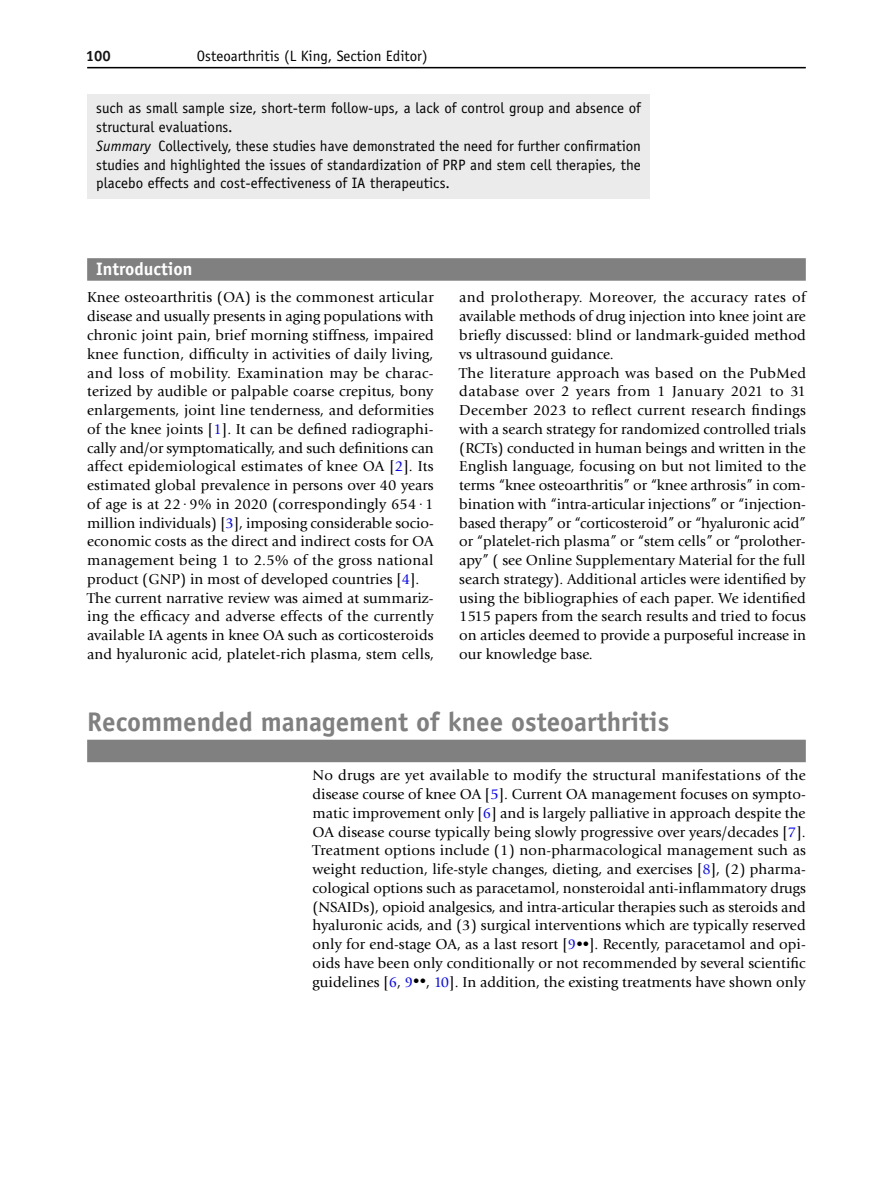
<style>
.page{position:relative;width:893px;height:1187px;background:#fff}
.page>*{position:absolute;margin:0;border:0;box-sizing:border-box;transform-origin:0 0}
.t1{font:700 27px "Officina Sans";color:#808080}
.t2{font:700 18px "Officina Sans";color:#fff}
.t3{font:15px/18.8px "Giovanni";letter-spacing:.005em;color:#000}
.t4{font:15px/18.8px "Officina Sans";letter-spacing:.005em;color:#000}
.t5{font:15px "Officina Sans Book 2";color:#000}
.t6{font:15px "Officina Sans Bold 2";color:#131413}
.s1{font-style:italic}
.s2{color:#00f}
.s3{font-size:12.75px}
</style>
<div class="page">
<hr style="left:87px;top:67px;width:719px;height:1px;background:#000">
<div style="left:87px;top:94px;width:563px;height:49px;background:#ebebeb"></div>
<div style="left:87px;top:132px;width:563px;height:67px;background:#ebebeb"></div>
<div style="left:87px;top:258px;width:719px;height:23px;background:#808080"></div>
<div style="left:87px;top:739px;width:719px;height:23px;background:#808080"></div>
<p class="t6" style="left:86px;top:46px;width:27px">100</p>
<p class="t5" style="left:197px;top:47px;width:232px">Osteoarthritis (L King, Section Editor)</p>
<p class="t4" style="left:96px;top:99px;width:546px">such as small sample size, short-term follow-ups, a lack of control group and absence of structural evaluations.<br><span class="s1">Summary</span> Collectively, these studies have demonstrated the need for further confirmation studies and highlighted the issues of standardization of PRP and stem cell therapies, the placebo effects and cost-effectiveness of IA therapeutics.</p>
<p class="t2" style="left:96px;top:257px;width:98px">Introduction</p>
<p class="t3" style="left:87px;top:288px;width:348px">Knee osteoarthritis (OA) is the commonest articular disease and usually presents in aging populations with chronic joint pain, brief morning stiffness, impaired knee function, difficulty in activities of daily living, and loss of mobility. Examination may be charac&shy;terized by audible or palpable coarse crepitus, bony enlargements, joint line tenderness, and deformities of the knee joints [<span class="s2">1</span>]. It can be defined radiographi&shy;cally and/or symptomatically, and such definitions can affect epidemiological estimates of knee OA [<span class="s2">2</span>]. Its estimated global prevalence in persons over 40 years of age is at 22·9% in 2020 (correspondingly 654·1 million individuals) [<span class="s2">3</span>], imposing considerable socio&shy;economic costs as the direct and indirect costs for OA management being 1 to 2.5% of the gross national product (GNP) in most of developed countries [<span class="s2">4</span>].<br>The current narrative review was aimed at summariz&shy;ing the efficacy and adverse effects of the currently available IA agents in knee OA such as corticosteroids and hyaluronic acid, platelet-rich plasma, stem cells,</p>
<p class="t3" style="left:459px;top:288px;width:348px">and prolotherapy. Moreover, the accuracy rates of available methods of drug injection into knee joint are briefly discussed: blind or landmark-guided method vs ultrasound guidance.<br>The literature approach was based on the PubMed database over 2 years from 1 January 2021 to 31<br>December 2023 to reflect current research findings with a search strategy for randomized controlled trials (RCTs) conducted in human beings and written in the English language, focusing on but not limited to the terms “knee osteoarthritis” or “knee arthrosis” in com&shy;bination with “intra-articular injections” or “injection&shy;based therapy” or “corticosteroid” or “hyaluronic acid” or “platelet-rich plasma” or “stem cells” or “prolother&shy;apy” ( see Online Supplementary Material for the full search strategy). Additional articles were identified by using the bibliographies of each paper. We identified 1515 papers from the search results and tried to focus on articles deemed to provide a purposeful increase in our knowledge base.</p>
<h1 class="t1" style="left:87px;top:704px;width:584px">Recommended management of knee osteoarthritis</h1>
<p class="t3" style="left:313px;top:766px;width:495px;text-align:justify">No drugs are yet available to modify the structural manifestations of the disease course of knee OA [<span class="s2">5</span>]. Current OA management focuses on sympto&shy;matic improvement only [<span class="s2">6</span>] and is largely palliative in approach despite the OA disease course typically being slowly progressive over years/decades [<span class="s2">7</span>].<br>Treatment options include (1) non-pharmacological management such as weight reduction, life-style changes, dieting, and exercises [<span class="s2">8</span>], (2) pharma&shy;cological options such as paracetamol, nonsteroidal anti-inflammatory drugs (NSAIDs), opioid analgesics, and intra-articular therapies such as steroids and hyaluronic acids, and (3) surgical interventions which are typically reserved only for end-stage OA, as a last resort [<span class="s2">9</span><span class="s3">••</span>]. Recently, paracetamol and opi&shy;oids have been only conditionally or not recommended by several scientific guidelines [<span class="s2">6</span>, <span class="s2">9</span><span class="s3">••</span>, <span class="s2">10</span>]. In addition, the existing treatments have shown only</p>
</div>
